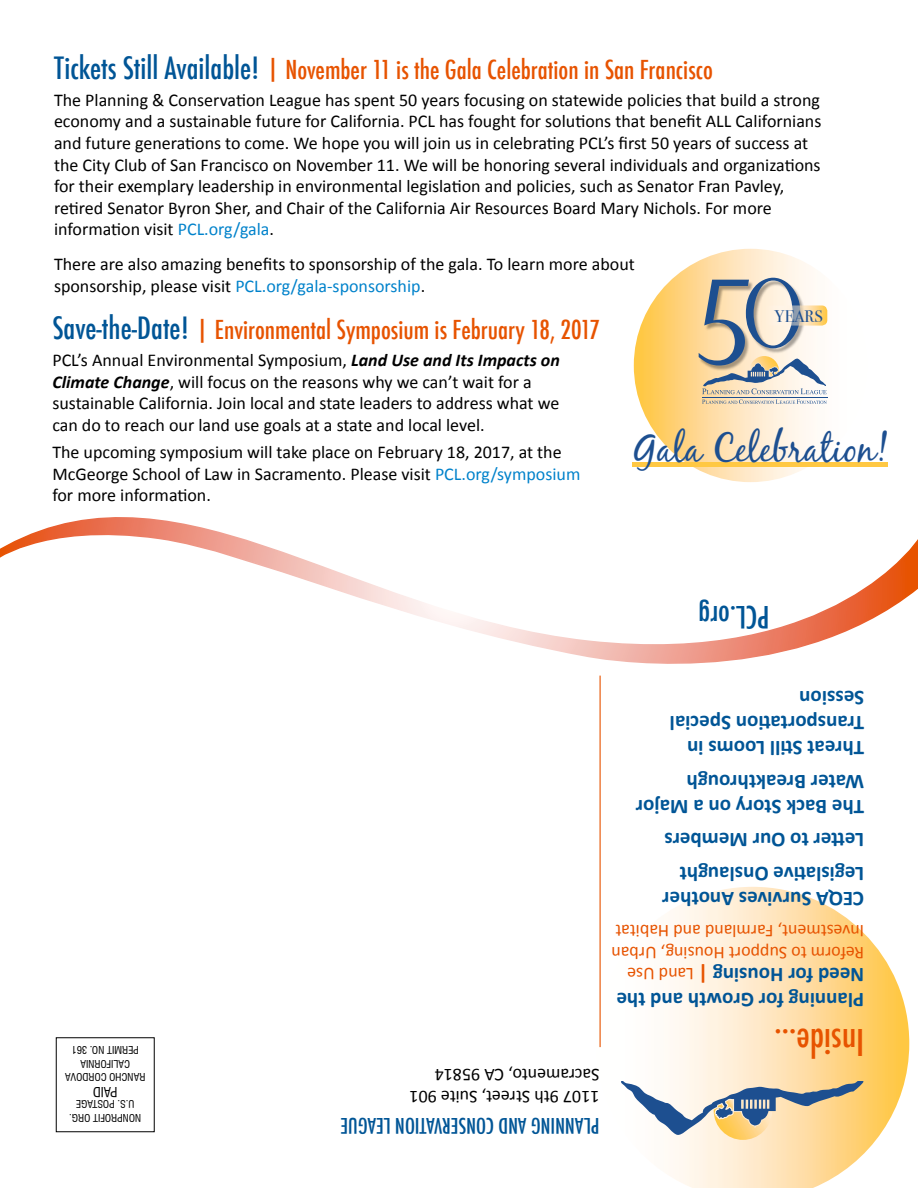
<style>
.page{position:relative;width:918px;height:1188px;background:#fff}
.page>*{position:absolute;margin:0;border:0;box-sizing:border-box;transform-origin:0 0}
.t1{font:300 116.4px "Perpetua Titling";color:#1d4f90}
.t2{font:39.3px "Black Jack";color:#1d4f90}
.t3{font:500 condensed 36px "Futura";color:#e75300}
.t4{font:500 condensed 30px "Futura";color:#005596}
.t5{font:500 condensed 25.5px "Futura";color:#e75300}
.t6{font:700 21px/25.2px "Calibri";color:#005596}
.t7{font:500 condensed 21px "Futura";color:#005596}
.t8{font:18px/21.6px "Calibri";color:#000}
.t9{font:18px/21.6px "Calibri";color:#e75300}
.t10{font:16.8px "Bodoni Svty Two SCITCTT";color:#1d4f90}
.t11{font:condensed 13.5px "Swiss 721 BT";color:#000}
.t12{font:condensed 10.5px/13.5px "Swiss 721 BT";color:#000;text-align:center}
.s1{font-size:30px;color:#005596}
.s2{color:#0082cb}
.s3{font-weight:700;font-style:italic}
.s4{font-size:93.15px}
.s5{color:#e75300}
</style>
<div class="page">
<svg style="left:0;top:443px;width:918px;height:252px"></svg>
<svg style="left:599px;top:887px;width:310px;height:301px"></svg>
<hr style="left:600px;top:676px;width:1px;height:371px;background:#e75300">
<svg style="left:620px;top:1082px;width:244px;height:58px"></svg>
<svg style="left:634px;top:249px;width:233px;height:233px"></svg>
<svg style="left:702px;top:400px;width:125px;height:4px"></svg>
<hr style="left:702px;top:397px;width:125px;height:1px;background:#1d4f90">
<svg style="left:702px;top:356px;width:125px;height:38px"></svg>
<div style="left:700px;top:281px;width:55px;height:90px;background:#000;opacity:.35"></div>
<div style="left:746px;top:279px;width:60px;height:75px;background:#000;opacity:.35"></div>
<svg style="left:765px;top:305px;width:62px;height:21px"></svg>
<hr style="left:633px;top:462px;width:255px;height:4px;background:#ffc843">
<h3 class="t5" style="left:54px;top:53px;width:660px"><span class="s1">Tickets Still Available!</span> | November 11 is the Gala Celebration in San Francisco</h3>
<p class="t8" style="left:54px;top:89px;width:769px">The Planning &amp; Conservation League has spent 50 years focusing on statewide policies that build a strong economy and a sustainable future for California. PCL has fought for solutions that benefit ALL Californians and future generations to come. We hope you will join us in celebrating PCL’s first 50 years of success at the City Club of San Francisco on November 11. We will be honoring several individuals and organizations for their exemplary leadership in environmental legislation and policies, such as Senator Fran Pavley, retired Senator Byron Sher, and Chair of the California Air Resources Board Mary Nichols. For more information visit <span class="s2">PCL.org/gala</span>.</p>
<p class="t8" style="left:54px;top:253px;width:582px">There are also amazing benefits to sponsorship of the gala. To learn more about sponsorship, please visit <span class="s2">PCL.org/gala-sponsorship</span>.</p>
<h3 class="t5" style="left:52px;top:313px;width:549px"><span class="s1">Save-the-Date!</span> | Environmental Symposium is February 18, 2017</h3>
<p class="t8" style="left:52px;top:349px;width:509px">PCL’s Annual Environmental Symposium, <span class="s3">Land Use and Its Impacts on Climate Change</span>, will focus on the reasons why we can’t wait for a sustainable California. Join local and state leaders to address what we can do to reach our land use goals at a state and local level.</p>
<p class="t8" style="left:52px;top:441px;width:530px">The upcoming symposium will take place on February 18, 2017, at the<br>McGeorge School of Law in Sacramento. Please visit <span class="s2">PCL.org/symposium </span>for more information.</p>
<h1 class="t1" style="left:695px;top:252px;width:111px">5<span class="s4">0</span></h1>
<p class="t10" style="left:775px;top:306px;width:50px">YEARS</p>
<h2 class="t2" style="left:635px;top:424px;width:255px">Gala Celebration!</h2>
<h3 class="t4" style="left:769px;top:637px;width:73px;rotate:-180deg">PCL.org</h3>
<p class="t6" style="left:864px;top:736px;width:196px;rotate:-180deg">Transportation Special<br>Session</p>
<p class="t6" style="left:864px;top:798px;width:179px;line-height:33.3px;rotate:-180deg">Water Breakthrough<br>Threat Still Looms in</p>
<p class="t6" style="left:864px;top:857px;width:230px;line-height:33.3px;rotate:-180deg">Letter to Our Members<br>The Back Story on a Major</p>
<p class="t6" style="left:864px;top:911px;width:204px;rotate:-180deg">CEQA Survives Another<br>Legislative Onslaught</p>
<p class="t9" style="left:864px;top:963px;width:254px;rotate:-180deg">Reform to Support Housing, Urban<br>Investment, Farmland and Habitat</p>
<p class="t9" style="left:694px;top:985px;width:68px;rotate:-180deg">Land Use</p>
<p class="t6" style="left:864px;top:988px;width:168px;rotate:-180deg">Need for Housing <span class="s5">|</span></p>
<p class="t12" style="left:145px;top:1084px;width:82px;rotate:-180deg">RANCHO CORDOVA<br>CALIFORNIA<br>PERMIT NO. 361</p>
<p class="t11" style="left:117px;top:1100px;width:26px;rotate:-180deg">PAID</p>
<p class="t12" style="left:141px;top:1124px;width:73px;rotate:-180deg">NONPROFIT ORG.<br>U.S. POSTAGE</p>
<p class="t8" style="left:600px;top:1107px;width:192px;rotate:-180deg">1107 9th Street, Suite 901<br>Sacramento, CA 95814</p>
<p class="t7" style="left:600px;top:1139px;width:260px;rotate:-180deg">PLANNING AND CONSERVATION LEAGUE</p>
<p class="t6" style="left:864px;top:1013px;width:249px;rotate:-180deg">Planning for Growth and the</p>
<h3 class="t3" style="left:864px;top:1066px;width:92px;rotate:-180deg">Inside...</h3>
</div>
